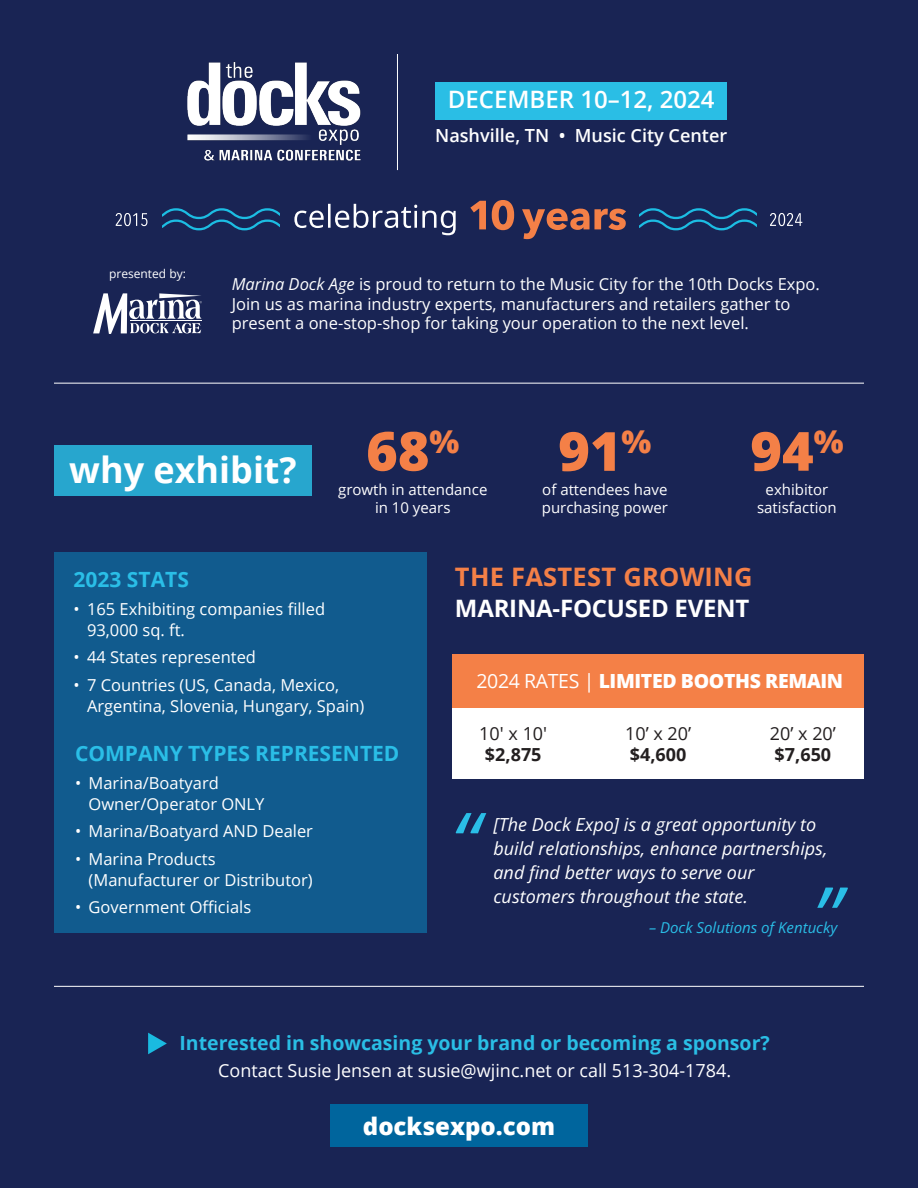
<style>
.page{position:relative;width:918px;height:1188px;background:#192454}
.page>*{position:absolute;margin:0;border:0;box-sizing:border-box;transform-origin:0 0}
.t1{font:italic 82.8px "Open Sans";color:#2abee7}
.t2{font:800 54px "Open Sans";color:#f48047}
.t3{font:700 36px "Open Sans";color:#fff}
.t4{font:700 25.5px "Open Sans";letter-spacing:.01em;color:#f48047}
.t5{font:700 24px "Open Sans";letter-spacing:-.01em;color:#fff}
.t6{font:600 24px "Open Sans";color:#fff}
.t7{font:800 24px "Open Sans";color:#fff}
.t8{font:700 21px "Open Sans";color:#2abee7}
.t9{font:700 19.5px "Open Sans";color:#2abee5}
.t10{font:800 19.5px "Open Sans";letter-spacing:-.02em;color:#fff}
.t11{font:600 18.15px "Open Sans";color:#fff}
.t12{font:italic 18px/24px "Open Sans";color:#fff}
.t13{font:18px "Open Sans";color:#fff}
.t14{font:18px "Open Sans";color:#231f20}
.t15{font:700 18px "Open Sans";color:#231f20}
.t16{font:16.5px/21px "Open Sans";color:#fff}
.t17{font:15px/18px "Open Sans";color:#fff;text-align:center}
.t18{font:italic 15px "Open Sans";color:#2abee7}
.t19{font:12px "Open Sans";color:#fff}
.s1{font-style:italic}
.s2{font-weight:400}
</style>
<div class="page">
<svg style="left:470px;top:200px;width:156px;height:39px"></svg>
<svg style="left:770px;top:213px;width:32px;height:13px"></svg>
<svg style="left:294px;top:204px;width:162px;height:31px"></svg>
<svg style="left:162px;top:208px;width:118px;height:22px"></svg>
<svg style="left:639px;top:208px;width:118px;height:22px"></svg>
<svg style="left:116px;top:213px;width:31px;height:13px"></svg>
<div style="left:452px;top:654px;width:412px;height:125px;background:#fff"></div>
<hr style="left:54px;top:986px;width:810px;height:1px;background:#fff">
<svg style="left:148px;top:1033px;width:19px;height:21px"></svg>
<div style="left:54px;top:445px;width:258px;height:51px;background:#27a6ce"></div>
<div style="left:55px;top:553px;width:372px;height:380px;background:#115b8e"></div>
<hr style="left:54px;top:383px;width:810px;height:1px;background:#fff">
<div style="left:330px;top:1104px;width:258px;height:43px;background:#00659d"></div>
<div style="left:452px;top:654px;width:412px;height:54px;background:#f48047"></div>
<svg style="left:93px;top:293px;width:109px;height:41px"></svg>
<img style="left:187px;top:62px;width:174px;height:99px">
<hr style="left:397px;top:54px;width:1px;height:116px;background:#fff">
<div style="left:435px;top:82px;width:292px;height:37px;background:#2abee5"></div>
<p class="t6" style="left:448px;top:83px;width:268px">DECEMBER 10–12, 2024</p>
<p class="t11" style="left:435px;top:123px;width:294px">Nashville, TN • Music City Center</p>
<p class="t19" style="left:109px;top:266px;width:78px">presented by:</p>
<p class="t16" style="left:232px;top:274px;width:590px;line-height:19.8px"><span class="s1">Marina Dock Age</span> is proud to return to the Music City for the 10th Docks Expo.<br>Join us as marina industry experts, manufacturers and retailers gather to present a one-stop-shop for taking your operation to the next level.</p>
<p class="t3" style="left:69px;top:445px;width:229px">why exhibit?</p>
<p class="t2" style="left:366px;top:410px;width:95px">68<sup>%</sup></p>
<p class="t2" style="left:558px;top:410px;width:95px">91<sup>%</sup></p>
<p class="t2" style="left:750px;top:410px;width:95px">94<sup>%</sup></p>
<p class="t17" style="left:338px;top:480px;width:151px">growth in attendance in 10 years</p>
<p class="t17" style="left:542px;top:480px;width:127px;text-align:left">of attendees have purchasing power</p>
<p class="t17" style="left:757px;top:480px;width:81px">exhibitor satisfaction</p>
<p class="t8" style="left:74px;top:565px;width:117px">2023 STATS</p>
<p class="t16" style="left:87px;top:598px;width:240px;text-indent:-14px">• 165 Exhibiting companies filled<br>93,000 sq. ft.</p>
<p class="t16" style="left:74px;top:646px;width:184px">• 44 States represented</p>
<p class="t16" style="left:87px;top:674px;width:279px;text-indent:-14px">• 7 Countries (US, Canada, Mexico,<br>Argentina, Slovenia, Hungary, Spain)</p>
<p class="t4" style="left:455px;top:558px;width:299px">THE FASTEST GROWING</p>
<p class="t5" style="left:455px;top:591px;width:296px">MARINA-FOCUSED EVENT</p>
<p class="t10" style="left:476px;top:666px;width:368px"><span class="s2">2024 RATES |</span> LIMITED BOOTHS REMAIN</p>
<p class="t14" style="left:479px;top:721px;width:69px">10' x 10'</p>
<p class="t15" style="left:485px;top:742px;width:58px">$2,875</p>
<p class="t14" style="left:625px;top:721px;width:68px">10’ x 20’</p>
<p class="t15" style="left:630px;top:742px;width:58px">$4,600</p>
<p class="t14" style="left:770px;top:721px;width:68px">20’ x 20’</p>
<p class="t8" style="left:75px;top:739px;width:326px">COMPANY TYPES REPRESENTED</p>
<p class="t15" style="left:775px;top:742px;width:58px">$7,650</p>
<p class="t16" style="left:89px;top:772px;width:177px;text-indent:-14px">• Marina/Boatyard<br>Owner/Operator ONLY</p>
<p class="t16" style="left:75px;top:820px;width:239px">• Marina/Boatyard AND Dealer</p>
<p class="t16" style="left:89px;top:848px;width:226px;text-indent:-14px">• Marina Products (Manufacturer or Distributor)</p>
<p class="t16" style="left:75px;top:896px;width:178px">• Government Officials</p>
<p class="t1" style="left:451px;top:784px;width:30px">“</p>
<p class="t12" style="left:493px;top:812px;width:336px">[The Dock Expo] is a great opportunity to build relationships, enhance partnerships, and find better ways to serve our customers throughout the state.</p>
<p class="t18" style="left:649px;top:918px;width:190px">– Dock Solutions of Kentucky</p>
<p class="t1" style="left:812px;top:859px;width:30px">”</p>
<p class="t9" style="left:179px;top:1030px;width:592px">Interested in showcasing your brand or becoming a sponsor?</p>
<p class="t13" style="left:218px;top:1058px;width:514px">Contact Susie Jensen at susie@wjinc.net or call 513-304-1784.</p>
<p class="t7" style="left:363px;top:1108px;width:194px">docksexpo.com</p>
</div>
